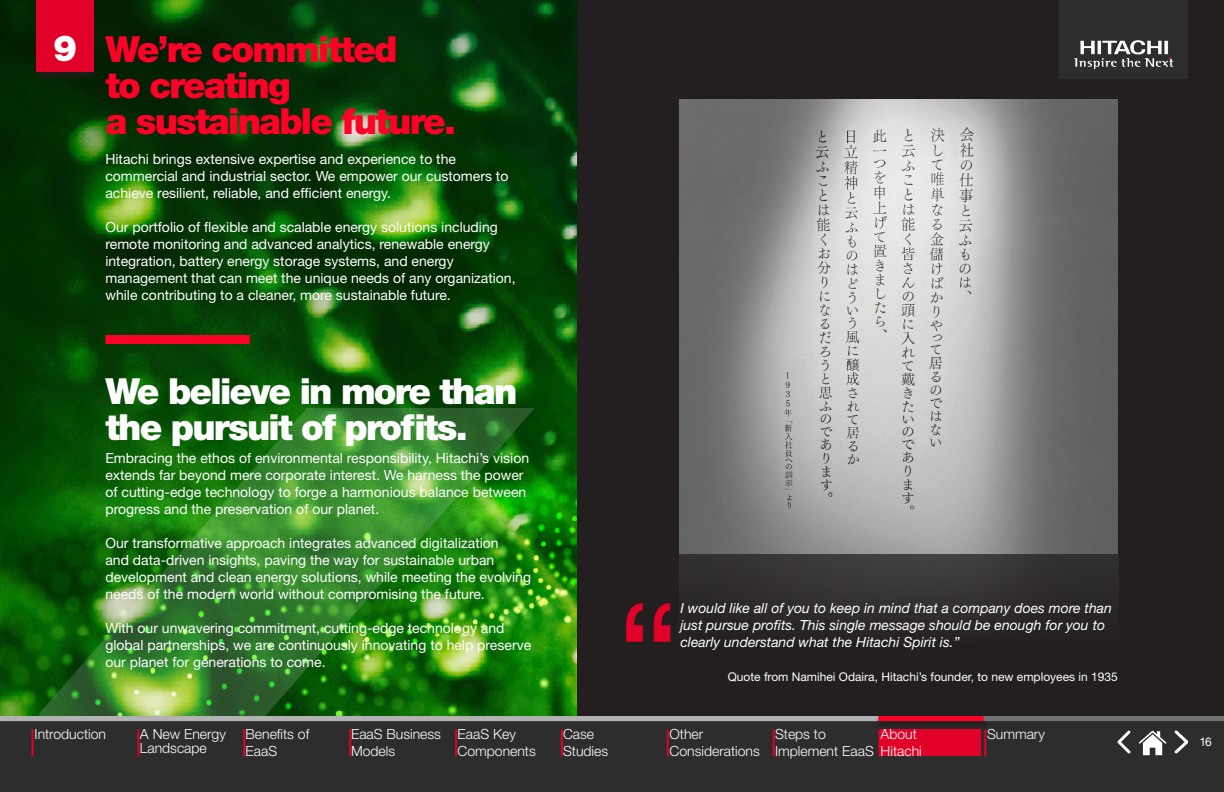
<style>
.page{position:relative;width:1224px;height:792px;background:#fff}
.page>*{position:absolute;margin:0;border:0;box-sizing:border-box;transform-origin:0 0}
.Paragraph_Style_1{font:150px "Helvetica Neue LT Pro";color:#e10027}
.Page_Title_-_RED_52_pt__font{font:900 36px "Helvetica Neue LT Pro";letter-spacing:-.05em;color:#ff0026}
.Page_Title_-_RED_52_pt__font-2{font:900 36px/36px "Helvetica Neue LT Pro";letter-spacing:-.05em;color:#fff}
.TOC_-_Number_Outlines_-_RED{font:900 36px "Helvetica Neue LT Pro";color:#fff}
.body_text_-_BLACK{font:14px/17px "Helvetica Neue LT Pro";color:#fff}
.body_text_-_WHITE{font:14px/17px "Helvetica Neue LT Pro";color:#fff}
.Paragraph_Style_1-2{font:italic 14px/17px "Helvetica Neue LT Pro";color:#fff}
.Footer_TOC_-_WHITE{font:300 14px/16.8px "Helvetica Neue LT Pro";color:#fff}
.Paragraph_Style_1-3{font:12px "Helvetica Neue LT Pro";color:#fff}
.TOC_-_Number_Outlines_-_RED-2{font:12px "Helvetica Neue LT Pro";color:#fff}
</style>
<div class="page">
<svg style="left:0;top:0;width:577px;height:716px;background:#0b4408"></svg>
<div style="left:577px;top:0;width:647px;height:716px;background:#231f20"></div>
<img style="left:40px;top:409px;width:494px;height:307px">
<div style="left:1059px;top:0;width:129px;height:79px;background:#2d2d2d"></div>
<img style="left:1074px;top:40px;width:100px;height:30px">
<img style="left:679px;top:100px;width:439px;height:522px">
<div style="left:105px;top:335px;width:145px;height:9px;background:#ff0026"></div>
<div style="left:0;top:721px;width:1224px;height:71px;background:#2d2d2d"></div>
<img style="left:1138px;top:730px;width:29px;height:26px">
<img style="left:1175px;top:731px;width:13px;height:23px">
<img style="left:1117px;top:731px;width:14px;height:23px">
<div style="left:881px;top:729px;width:100px;height:27px;background:#e10027"></div>
<div style="left:135px;top:716px;width:1089px;height:5px;background:#727272"></div>
<div style="left:0;top:716px;width:881px;height:5px;background:#b3b3b3"></div>
<div style="left:31px;top:0;width:68px;height:82px;background:#231f20;opacity:.75"></div>
<div style="left:36px;top:0;width:58px;height:72px;background:#e10027"></div>
<hr style="left:32px;top:729px;width:2px;height:27px;background:#e10027">
<hr style="left:137px;top:729px;width:2px;height:27px;background:#e10027">
<hr style="left:243px;top:729px;width:2px;height:27px;background:#e10027">
<hr style="left:349px;top:729px;width:2px;height:27px;background:#e10027">
<hr style="left:455px;top:729px;width:2px;height:27px;background:#e10027">
<hr style="left:561px;top:729px;width:2px;height:27px;background:#e10027">
<hr style="left:667px;top:729px;width:2px;height:27px;background:#e10027">
<hr style="left:773px;top:729px;width:2px;height:27px;background:#e10027">
<hr style="left:878px;top:729px;width:2px;height:27px;background:#e10027">
<hr style="left:984px;top:729px;width:2px;height:27px;background:#e10027">
<div style="left:874px;top:716px;width:113px;height:13px;background:#231f20;opacity:.75"></div>
<div style="left:878px;top:716px;width:106px;height:5px;background:#ff0026"></div>
<p class="TOC_-_Number_Outlines_-_RED" style="left:53px;top:26px;width:26px">9</p>
<p class="Page_Title_-_RED_52_pt__font" style="left:105px;top:28px;width:294px">We’re committed</p>
<p class="Page_Title_-_RED_52_pt__font" style="left:105px;top:64px;width:187px">to creating</p>
<p class="Page_Title_-_RED_52_pt__font" style="left:105px;top:100px;width:352px">a sustainable future.</p>
<p class="body_text_-_WHITE" style="left:105px;top:150px;width:404px">Hitachi brings extensive expertise and experience to the commercial and industrial sector. We empower our customers to achieve resilient, reliable, and efficient energy.</p>
<p class="body_text_-_WHITE" style="left:105px;top:218px;width:412px">Our portfolio of flexible and scalable energy solutions including remote monitoring and advanced analytics, renewable energy integration, battery energy storage systems, and energy management that can meet the unique needs of any organization, while contributing to a cleaner, more sustainable future.</p>
<p class="Page_Title_-_RED_52_pt__font-2" style="left:105px;top:373px;width:413px">We believe in more than the pursuit of profits.</p>
<p class="body_text_-_BLACK" style="left:105px;top:449px;width:425px">Embracing the ethos of environmental responsibility, Hitachi’s vision extends far beyond mere corporate interest. We harness the power of cutting-edge technology to forge a harmonious balance between progress and the preservation of our planet.</p>
<p class="body_text_-_BLACK" style="left:105px;top:534px;width:427px">Our transformative approach integrates advanced digitalization<br>and data-driven insights, paving the way for sustainable urban development and clean energy solutions, while meeting the evolving needs of the modern world without compromising the future.</p>
<p class="body_text_-_BLACK" style="left:105px;top:619px;width:427px">With our unwavering commitment, cutting-edge technology and global partnerships, we are continuously innovating to help preserve our planet for generations to come.</p>
<p class="Paragraph_Style_1" style="left:616px;top:564px;width:65px">“</p>
<p class="Paragraph_Style_1-2" style="left:680px;top:599px;width:433px">I would like all of you to keep in mind that a company does more than just pursue profits. This single message should be enough for you to clearly understand what the Hitachi Spirit is.”</p>
<p class="Paragraph_Style_1-3" style="left:728px;top:670px;width:392px">Quote from Namihei Odaira, Hitachi’s founder, to new employees in 1935</p>
<p class="Footer_TOC_-_WHITE" style="left:35px;top:725px;width:73px">Introduction</p>
<p class="Footer_TOC_-_WHITE" style="left:246px;top:725px;width:65px">Benefits of<br>EaaS</p>
<p class="Footer_TOC_-_WHITE" style="left:351px;top:725px;width:91px">EaaS Business<br>Models</p>
<p class="Footer_TOC_-_WHITE" style="left:458px;top:725px;width:80px">EaaS Key<br>Components</p>
<p class="Footer_TOC_-_WHITE" style="left:563px;top:725px;width:47px">Case<br>Studies</p>
<p class="Footer_TOC_-_WHITE" style="left:670px;top:725px;width:92px">Other<br>Considerations</p>
<p class="Footer_TOC_-_WHITE" style="left:775px;top:725px;width:52px">Steps to</p>
<p class="Footer_TOC_-_WHITE" style="left:775px;top:742px;width:100px">Implement EaaS</p>
<p class="Footer_TOC_-_WHITE" style="left:140px;top:727px;width:87px;line-height:14px">A New Energy<br>Landscape</p>
<p class="Footer_TOC_-_WHITE" style="left:881px;top:725px;width:38px">About</p>
<p class="Footer_TOC_-_WHITE" style="left:881px;top:742px;width:43px">Hitachi</p>
<p class="Footer_TOC_-_WHITE" style="left:987px;top:725px;width:59px">Summary</p>
<p class="TOC_-_Number_Outlines_-_RED-2" style="left:1200px;top:734px;width:14px">16</p>
</div>
